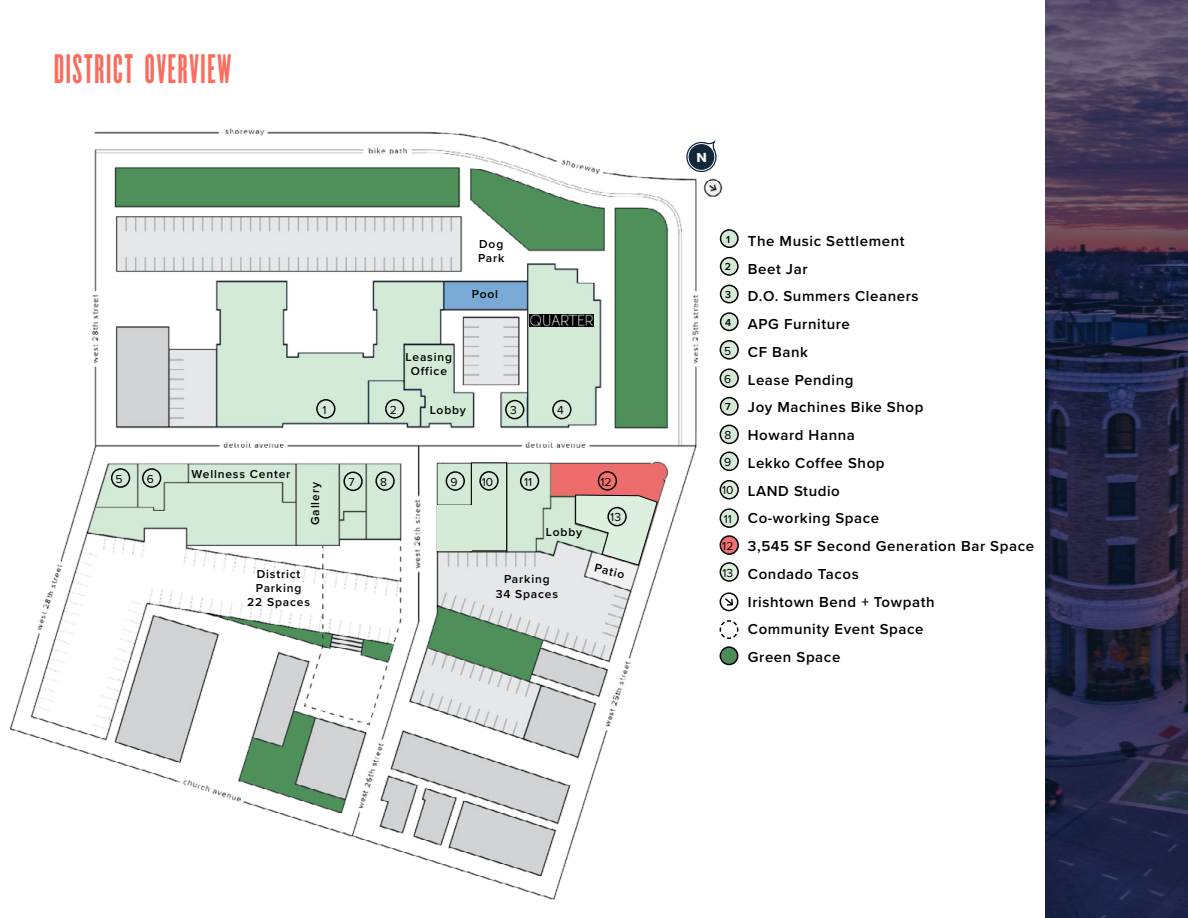
<style>
.page{position:relative;width:1188px;height:918px;background:#fff}
.page>*{position:absolute;margin:0;border:0;box-sizing:border-box;transform-origin:0 0}
.t1{font:36px "Champion Bantamweight";letter-spacing:.05em;color:#f76e5f}
.t2{font:600 15px/27.8px "Proxima Nova";letter-spacing:.04em;color:#000}
.t3{font:600 12px/14.4px "Proxima Nova";letter-spacing:.07em;color:#000;text-align:center}
.t4{font:12px "Proxima Nova";color:#000}
.t5{font:600 10.5px "Proxima Nova";color:#000}
</style>
<div class="page">
<img style="left:9px;top:128px;width:720px;height:772px">
<svg style="left:1045px;top:0;width:143px;height:918px;background:#2f2d4a"></svg>
<div style="left:721px;top:230px;width:17px;height:17px;background:#d3ead7;border-radius:50%"></div>
<div style="left:720px;top:229px;width:19px;height:19px;border:2px solid #000;border-radius:50%"></div>
<div style="left:721px;top:258px;width:17px;height:17px;background:#d3ead7;border-radius:50%"></div>
<div style="left:720px;top:257px;width:19px;height:19px;border:2px solid #000;border-radius:50%"></div>
<div style="left:721px;top:285px;width:17px;height:18px;background:#d3ead7;border-radius:50%"></div>
<div style="left:720px;top:285px;width:19px;height:18px;border:2px solid #000;border-radius:50%"></div>
<div style="left:721px;top:313px;width:17px;height:17px;background:#d3ead7;border-radius:50%"></div>
<div style="left:720px;top:312px;width:19px;height:19px;border:2px solid #000;border-radius:50%"></div>
<div style="left:721px;top:398px;width:17px;height:17px;background:#d5ebd8;border-radius:50%"></div>
<div style="left:720px;top:397px;width:19px;height:19px;border:2px solid #000;border-radius:50%"></div>
<div style="left:720px;top:647px;width:18px;height:18px;background:#4e8b5a;border-radius:50%"></div>
<div style="left:720px;top:646px;width:18px;height:19px;border:2px solid #000;border-radius:50%"></div>
<svg style="left:720px;top:593px;width:18px;height:18px"></svg>
<div style="left:720px;top:592px;width:18px;height:19px;border:2px solid #000;border-radius:50%"></div>
<svg style="left:723px;top:597px;width:11px;height:10px"></svg>
<div style="left:317px;top:400px;width:18px;height:18px;background:#d5ebd8;border-radius:50%"></div>
<div style="left:316px;top:399px;width:20px;height:20px;border:2px solid #000;border-radius:50%"></div>
<div style="left:386px;top:400px;width:18px;height:18px;background:#d5ebd8;border-radius:50%"></div>
<div style="left:385px;top:399px;width:19px;height:20px;border:2px solid #000;border-radius:50%"></div>
<div style="left:506px;top:401px;width:18px;height:18px;background:#d5ebd8;border-radius:50%"></div>
<div style="left:505px;top:400px;width:19px;height:19px;border:2px solid #000;border-radius:50%"></div>
<div style="left:553px;top:401px;width:18px;height:18px;background:#d5ebd8;border-radius:50%"></div>
<div style="left:552px;top:400px;width:20px;height:19px;border:2px solid #000;border-radius:50%"></div>
<div style="left:143px;top:469px;width:18px;height:18px;background:#d5ebd8;border-radius:50%"></div>
<div style="left:142px;top:468px;width:19px;height:20px;border:2px solid #000;border-radius:50%"></div>
<div style="left:599px;top:472px;width:17px;height:18px;background:#f3716e;border-radius:50%"></div>
<div style="left:598px;top:471px;width:19px;height:20px;border:2px solid #000;border-radius:50%"></div>
<div style="left:376px;top:472px;width:18px;height:18px;background:#d5ebd8;border-radius:50%"></div>
<div style="left:375px;top:471px;width:20px;height:20px;border:2px solid #000;border-radius:50%"></div>
<div style="left:471px;top:463px;width:36px;height:88px;background:#d5ebd8"></div>
<div style="left:471px;top:463px;width:36px;height:88px;border:1px solid #000"></div>
<div style="left:344px;top:472px;width:18px;height:18px;background:#d5ebd8;border-radius:50%"></div>
<div style="left:343px;top:472px;width:20px;height:19px;border:2px solid #000;border-radius:50%"></div>
<div style="left:446px;top:472px;width:18px;height:18px;background:#d5ebd8;border-radius:50%"></div>
<div style="left:446px;top:471px;width:19px;height:20px;border:2px solid #000;border-radius:50%"></div>
<div style="left:479px;top:471px;width:20px;height:20px;border:2px solid #000;border-radius:50%"></div>
<div style="left:521px;top:472px;width:18px;height:18px;background:#d5ebd8;border-radius:50%"></div>
<div style="left:520px;top:471px;width:19px;height:20px;border:2px solid #000;border-radius:50%"></div>
<div style="left:112px;top:469px;width:18px;height:18px;background:#d5ebd8;border-radius:50%"></div>
<div style="left:111px;top:468px;width:19px;height:20px;border:2px solid #000;border-radius:50%"></div>
<div style="left:720px;top:369px;width:18px;height:18px;background:#d5ebd8;border-radius:50%"></div>
<div style="left:720px;top:368px;width:19px;height:20px;border:2px solid #000;border-radius:50%"></div>
<div style="left:720px;top:341px;width:18px;height:18px;background:#d5ebd8;border-radius:50%"></div>
<div style="left:720px;top:340px;width:19px;height:20px;border:2px solid #000;border-radius:50%"></div>
<div style="left:720px;top:425px;width:18px;height:18px;background:#d5ebd8;border-radius:50%"></div>
<div style="left:720px;top:425px;width:19px;height:19px;border:2px solid #000;border-radius:50%"></div>
<div style="left:720px;top:452px;width:18px;height:18px;background:#d5ebd8;border-radius:50%"></div>
<div style="left:720px;top:452px;width:19px;height:19px;border:2px solid #000;border-radius:50%"></div>
<div style="left:720px;top:481px;width:18px;height:18px;background:#deefde;border-radius:50%"></div>
<div style="left:720px;top:480px;width:19px;height:20px;border:2px solid #000;border-radius:50%"></div>
<svg style="left:575px;top:495px;width:83px;height:71px;background:#d2ddd1"></svg>
<div style="left:720px;top:509px;width:18px;height:18px;background:#d5ebd8;border-radius:50%"></div>
<div style="left:720px;top:508px;width:19px;height:20px;border:2px solid #000;border-radius:50%"></div>
<div style="left:720px;top:536px;width:18px;height:18px;background:#f3716e;border-radius:50%"></div>
<div style="left:720px;top:535px;width:19px;height:20px;border:2px solid #000;border-radius:50%"></div>
<div style="left:608px;top:508px;width:18px;height:18px;background:#d5ebd8;border-radius:50%"></div>
<div style="left:607px;top:507px;width:20px;height:19px;border:2px solid #000;border-radius:50%"></div>
<div style="left:720px;top:563px;width:18px;height:18px;background:#deefde;border-radius:50%"></div>
<div style="left:720px;top:562px;width:19px;height:20px;border:2px solid #000;border-radius:50%"></div>
<svg style="left:719px;top:619px;width:20px;height:21px"></svg>
<img style="left:530px;top:314px;width:64px;height:12px">
<div style="left:438px;top:505px;width:34px;height:46px;background:#d5ebd8"></div>
<svg style="left:684px;top:141px;width:33px;height:32px"></svg>
<h1 class="t1" style="left:54px;top:42px;width:179px">DISTRICT OVERVIEW</h1>
<p class="t3" style="left:478px;top:236px;width:28px;text-align:left">Dog<br>Park</p>
<p class="t3" style="left:472px;top:287px;width:28px">Pool</p>
<p class="t3" style="left:406px;top:349px;width:48px">Leasing<br>Office</p>
<p class="t3" style="left:430px;top:402px;width:38px">Lobby</p>
<p class="t4" style="left:322px;top:401px;width:6px">1</p>
<p class="t4" style="left:390px;top:401px;width:9px">2</p>
<p class="t4" style="left:510px;top:401px;width:8px">3</p>
<p class="t4" style="left:557px;top:401px;width:8px">4</p>
<p class="t3" style="left:192px;top:466px;width:100px">Wellness Center</p>
<p class="t4" style="left:147px;top:470px;width:9px">6</p>
<p class="t4" style="left:349px;top:473px;width:8px">7</p>
<p class="t4" style="left:380px;top:473px;width:8px">8</p>
<p class="t4" style="left:600px;top:473px;width:13px">12</p>
<p class="t4" style="left:116px;top:470px;width:9px">5</p>
<p class="t4" style="left:450px;top:473px;width:9px">9</p>
<p class="t4" style="left:482px;top:473px;width:13px">10</p>
<p class="t4" style="left:524px;top:473px;width:10px">11</p>
<p class="t3" style="left:308px;top:525px;width:44px;rotate:-90deg">Gallery</p>
<p class="t4" style="left:610px;top:508px;width:12px">13</p>
<p class="t3" style="left:546px;top:525px;width:38px">Lobby</p>
<p class="t3" style="left:247px;top:566px;width:64px">District<br>Parking<br>22 Spaces</p>
<p class="t3" style="left:597px;top:560px;width:32px;rotate:14deg">Patio</p>
<p class="t3" style="left:496px;top:572px;width:64px">Parking<br>34 Spaces</p>
<p class="t5" style="left:726px;top:231px;width:5px">1</p>
<p class="t5" style="left:725px;top:259px;width:8px">2</p>
<p class="t5" style="left:725px;top:287px;width:8px">3</p>
<p class="t5" style="left:725px;top:315px;width:8px">4</p>
<p class="t4" style="left:724px;top:342px;width:9px">5</p>
<p class="t4" style="left:724px;top:370px;width:9px">6</p>
<p class="t5" style="left:725px;top:399px;width:7px">7</p>
<p class="t4" style="left:724px;top:426px;width:8px">8</p>
<p class="t4" style="left:724px;top:453px;width:9px">9</p>
<p class="t4" style="left:722px;top:482px;width:13px">10</p>
<p class="t4" style="left:724px;top:510px;width:10px">11</p>
<p class="t4" style="left:722px;top:537px;width:13px">12</p>
<p class="t4" style="left:722px;top:564px;width:12px">13</p>
<p class="t2" style="left:748px;top:226px;width:288px">The Music Settlement<br>Beet Jar<br>D.O. Summers Cleaners<br>APG Furniture<br>CF Bank<br>Lease Pending<br>Joy Machines Bike Shop<br>Howard Hanna<br>Lekko Coffee Shop<br>LAND Studio<br>Co-working Space<br>3,545 SF Second Generation Bar Space<br>Condado Tacos<br>Irishtown Bend + Towpath<br>Community Event Space<br>Green Space</p>
</div>
